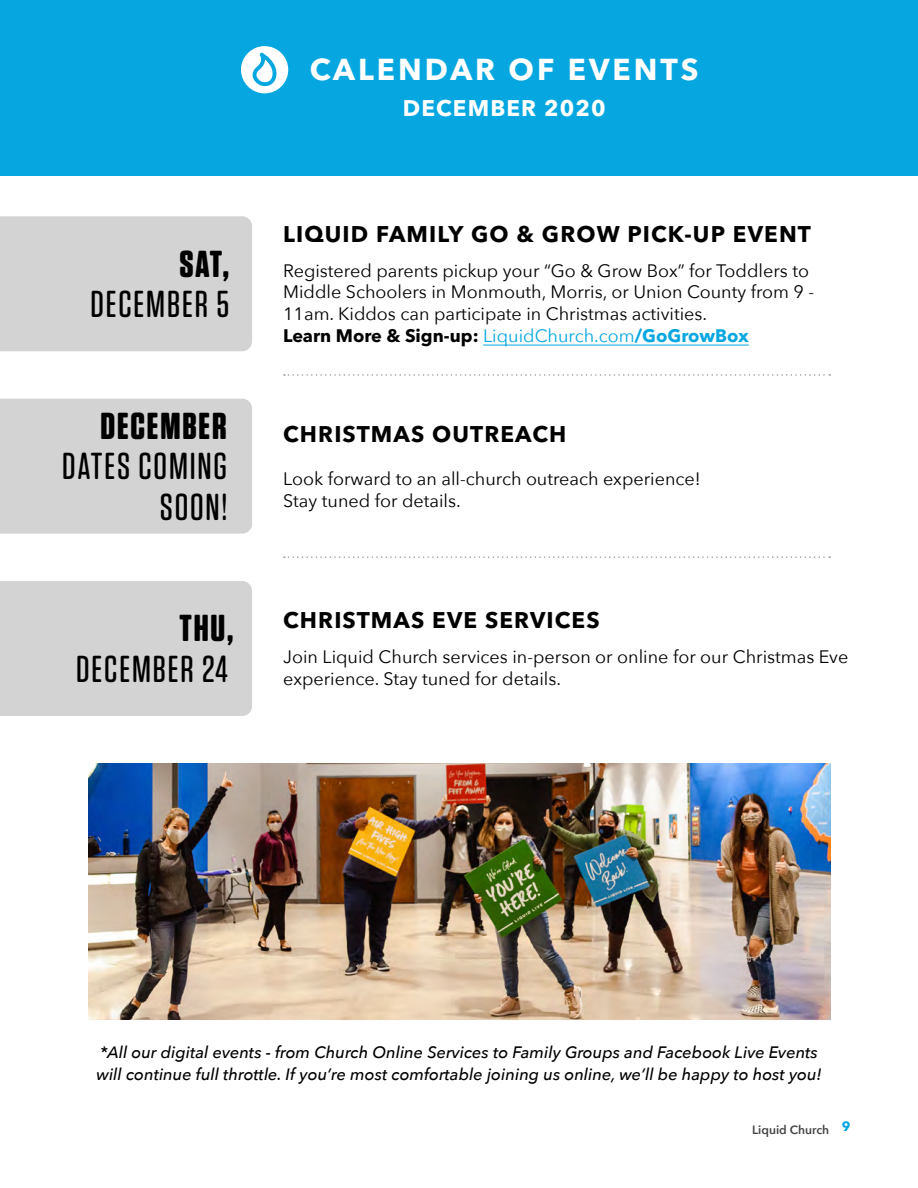
<style>
.page{position:relative;width:918px;height:1188px;background:#fff}
.page>*{position:absolute;margin:0;border:0;box-sizing:border-box;transform-origin:0 0}
.t1{font:500 37.5px/40.5px "Tungsten Rounded";letter-spacing:.05em;color:#000;text-align:right}
.t2{font:700 37.5px "Tungsten Rounded";letter-spacing:.05em;color:#000}
.t3{font:700 30px "Avenir Next LT Pro";letter-spacing:.1em;color:#fff}
.t4{font:700 22.5px "Avenir Next LT Pro";letter-spacing:.05em;color:#000101}
.t5{font:700 22.5px "Avenir Next LT Pro";letter-spacing:.05em;color:#fff}
.t6{font:18px/21.6px "Avenir Next";color:#000101}
.t7{font:700 18px "Avenir Next LT Pro";color:#000101}
.t8{font:italic 500 16.5px/22.5px "Avenir Next";color:#000101}
.t9{font:600 12px "Avenir Next";color:#444}
.s1{font-family:"Avenir Next";font-weight:400;color:#06a7e0}
.s2{color:#06a7e0}
</style>
<div class="page">
<svg style="left:284px;top:374px;width:546px;height:2px"></svg>
<hr style="left:483px;top:345px;width:266px;height:1px;background:#06a7e0">
<div style="left:0;top:216px;width:252px;height:135px;background:#d3d3d4"></div>
<div style="left:0;top:399px;width:252px;height:135px;background:#d3d3d4"></div>
<div style="left:0;top:581px;width:252px;height:135px;background:#d3d3d4"></div>
<svg style="left:284px;top:556px;width:546px;height:2px"></svg>
<img style="left:88px;top:763px;width:743px;height:257px">
<div style="left:0;top:0;width:918px;height:176px;background:#06a7e0"></div>
<svg style="left:241px;top:46px;width:47px;height:47px"></svg>
<h1 class="t2" style="left:179px;top:245px;width:51px">SAT,</h1>
<h1 class="t1" style="left:90px;top:285px;width:140px">DECEMBER 5</h1>
<h1 class="t2" style="left:100px;top:407px;width:128px">DECEMBER</h1>
<h1 class="t1" style="left:62px;top:447px;width:167px">DATES COMING<br>SOON!</h1>
<h1 class="t2" style="left:180px;top:610px;width:55px">THU,</h1>
<h1 class="t1" style="left:76px;top:650px;width:153px">DECEMBER 24</h1>
<h2 class="t3" style="left:310px;top:51px;width:390px">CALENDAR OF EVENTS</h2>
<p class="t5" style="left:403px;top:95px;width:204px">DECEMBER 2020</p>
<p class="t4" style="left:283px;top:220px;width:529px">LIQUID FAMILY GO &amp; GROW PICK-UP EVENT</p>
<p class="t6" style="left:283px;top:259px;width:533px">Registered parents pickup your “Go &amp; Grow Box” for Toddlers to<br>Middle Schoolers in Monmouth, Morris, or Union County from 9 -<br>11am. Kiddos can participate in Christmas activities.</p>
<p class="t7" style="left:283px;top:324px;width:467px">Learn More &amp; Sign-up: <span class="s1">LiquidChurch.com</span><span class="s2">/GoGrowBox</span></p>
<p class="t4" style="left:283px;top:420px;width:285px">CHRISTMAS OUTREACH</p>
<p class="t6" style="left:283px;top:467px;width:419px">Look forward to an all-church outreach experience!<br>Stay tuned for details.</p>
<p class="t4" style="left:283px;top:606px;width:318px">CHRISTMAS EVE SERVICES</p>
<p class="t6" style="left:283px;top:645px;width:567px">Join Liquid Church services in-person or online for our Christmas Eve experience. Stay tuned for details.</p>
<p class="t8" style="left:97px;top:1040px;width:726px">*All our digital events - from Church Online Services to Family Groups and Facebook Live Events will continue full throttle. If you’re most comfortable joining us online, we’ll be happy to host you!</p>
<p class="t9" style="left:752px;top:1120px;width:100px">Liquid Church <sup>9</sup></p>
</div>
